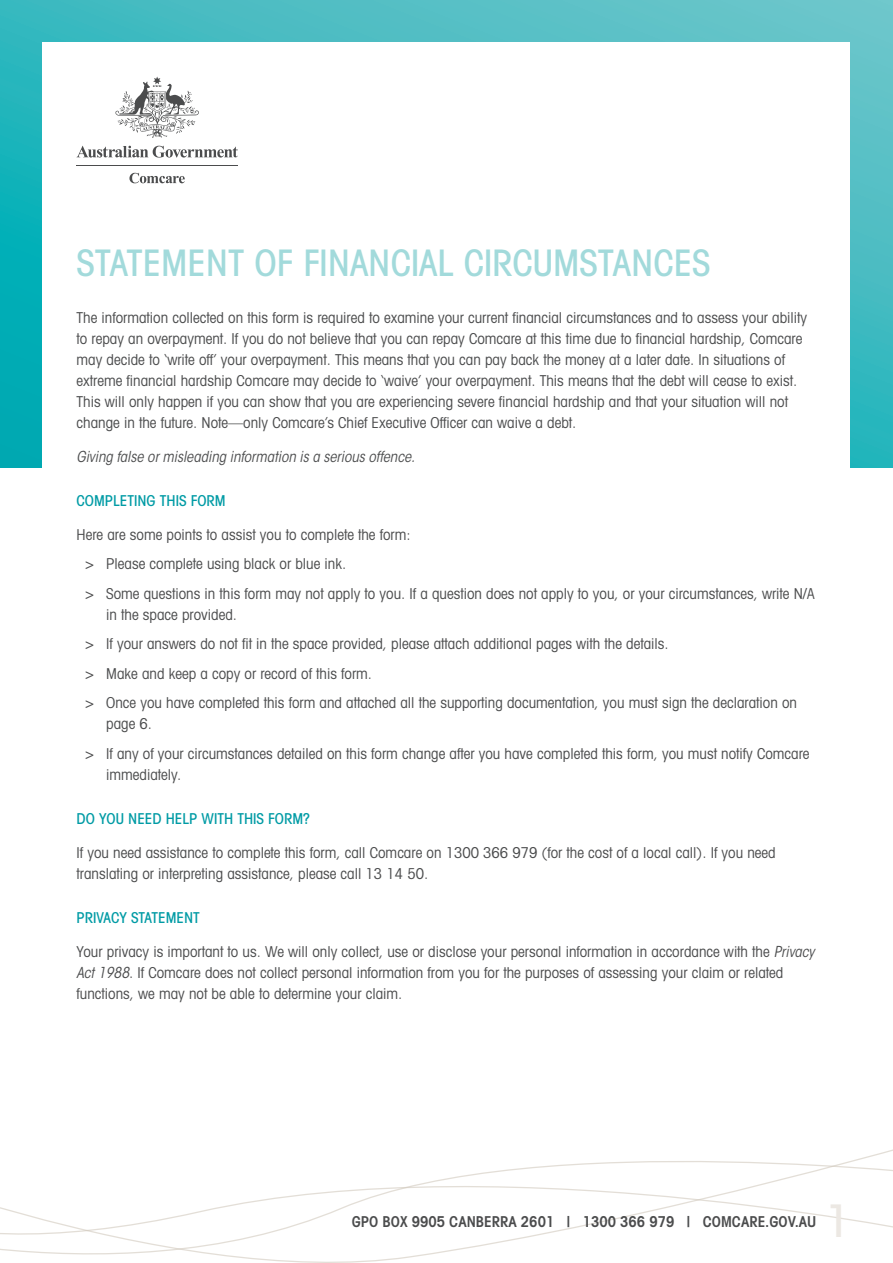
<style>
.page{position:relative;width:893px;height:1263px;background:#fff}
.page>*{position:absolute;margin:0;border:0;box-sizing:border-box;transform-origin:0 0}
.t1{font:500 condensed 45px "Avant Garde";color:#ece8e3}
.Text{font:500 condensed 36.6px "Avant Garde";color:#a2dadb}
.Text-2{font:condensed 15px/21px "Avant Garde";color:#4b4c4d}
.Bullet_1{font:condensed 15px/21px "Avant Garde";color:#4b4c4d}
.Heading_1{font:500 condensed 15px "Avant Garde";color:#009ba5}
.Text-3{font:italic condensed 15px "ITC Avant Garde Std";color:#4b4c4d}
.Heading_4{font:600 condensed 15px "Avant Garde";color:#4b4c4d}
.s1{font-family:"ITC Avant Garde Std";font-style:italic}
</style>
<div class="page">
<svg style="left:0;top:1149px;width:893px;height:114px"></svg>
<svg style="left:0;top:0;width:893px;height:468px;background:#41bbc1"></svg>
<div style="left:43px;top:43px;width:807px;height:478px;background:#fff"></div>
<svg style="left:77px;top:146px;width:161px;height:12px"></svg>
<svg style="left:115px;top:77px;width:84px;height:61px"></svg>
<hr style="left:77px;top:165px;width:161px;height:1px;background:#4b4c4d">
<svg style="left:129px;top:173px;width:56px;height:10px"></svg>
<p class="Text" style="left:77px;top:240px;width:635px">STATEMENT OF FINANCIAL CIRCUMSTANCES</p>
<p class="Text-2" style="left:77px;top:307px;width:732px">The information collected on this form is required to examine your current financial circumstances and to assess your ability to repay an overpayment. If you do not believe that you can repay Comcare at this time due to financial hardship, Comcare may decide to ‘write off’ your overpayment. This means that you can pay back the money at a later date. In situations of extreme financial hardship Comcare may decide to ‘waive’ your overpayment. This means that the debt will cease to exist.<br>This will only happen if you can show that you are experiencing severe financial hardship and that your situation will not change in the future. Note—only Comcare’s Chief Executive Officer can waive a debt.</p>
<p class="Text-3" style="left:77px;top:447px;width:340px">Giving false or misleading information is a serious offence.</p>
<p class="Heading_1" style="left:77px;top:491px;width:151px">COMPLETING THIS FORM</p>
<p class="Text-2" style="left:77px;top:524px;width:336px">Here are some points to assist you to complete the form:</p>
<p class="Bullet_1" style="left:85px;top:553px;width:263px">&gt; Please complete using black or blue ink.</p>
<p class="Bullet_1" style="left:106px;top:583px;width:710px;text-indent:-21px">&gt; Some questions in this form may not apply to you. If a question does not apply to you, or your circumstances, write N/A in the space provided.</p>
<p class="Bullet_1" style="left:85px;top:633px;width:585px">&gt; If your answers do not fit in the space provided, please attach additional pages with the details.</p>
<p class="Bullet_1" style="left:85px;top:663px;width:289px">&gt; Make and keep a copy or record of this form.</p>
<p class="Bullet_1" style="left:106px;top:692px;width:692px;text-indent:-21px">&gt; Once you have completed this form and attached all the supporting documentation, you must sign the declaration on page 6.</p>
<p class="Bullet_1" style="left:106px;top:743px;width:705px;text-indent:-21px">&gt; If any of your circumstances detailed on this form change after you have completed this form, you must notify Comcare immediately.</p>
<p class="Heading_1" style="left:77px;top:809px;width:235px">DO YOU NEED HELP WITH THIS FORM?</p>
<p class="Text-2" style="left:77px;top:842px;width:701px">If you need assistance to complete this form, call Comcare on 1300 366 979 (for the cost of a local call). If you need translating or interpreting assistance, please call 13 14 50.</p>
<p class="Heading_1" style="left:77px;top:909px;width:125px">PRIVACY STATEMENT</p>
<p class="Text-2" style="left:77px;top:941px;width:740px">Your privacy is important to us. We will only collect, use or disclose your personal information in accordance with the <span class="s1">Privacy<br>Act 1988</span>. If Comcare does not collect personal information from you for the purposes of assessing your claim or related functions, we may not be able to determine your claim.</p>
<p class="Heading_4" style="left:352px;top:1212px;width:466px">GPO BOX 9905 CANBERRA 2601 | 1300 366 979 | COMCARE.GOV.AU</p>
<p class="t1" style="left:825px;top:1193px;width:27px">1</p>
</div>
